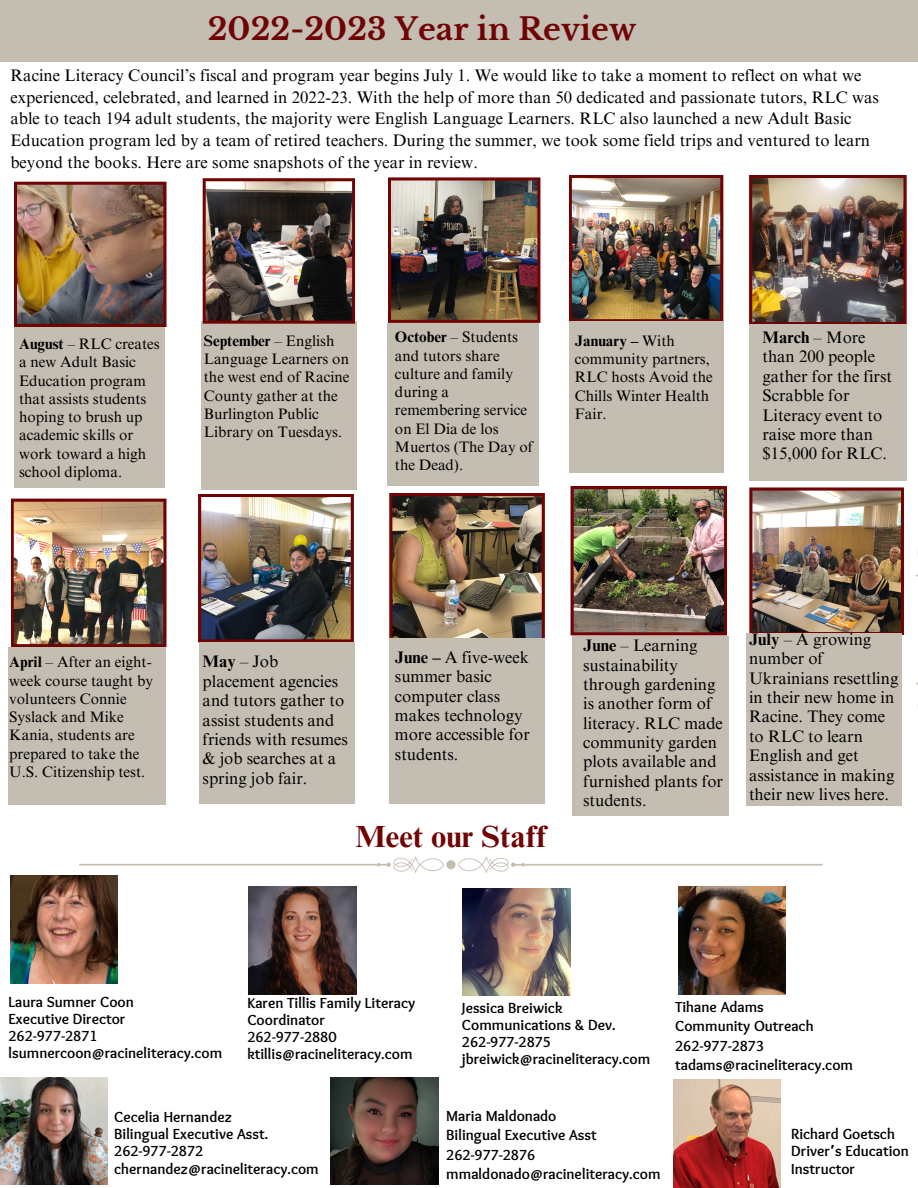
<style>
.page{position:relative;width:918px;height:1188px;background:#fff}
.page>*{position:absolute;margin:0;border:0;box-sizing:border-box;transform-origin:0 0}
.t1{font:700 30.6px "Times NRMT Pro";letter-spacing:.005em;color:#700303}
.t2{font:700 30.3px "Libre Baskerville";letter-spacing:.005em;color:#700303}
.t3{font:16.65px/19.4px "Times NRMT Pro";color:#000}
.t4{font:15.15px/18.1px "Times NRMT Pro";color:#000}
.t5{font:700 15.15px/17.1px "Sukar";color:#000001}
.s1{font-weight:700}
.s2{font-family:"Noto Sans Gurmukhi"}
</style>
<div class="page">
<div style="left:0;top:0;width:918px;height:62px;background:#c4bdb2"></div>
<div style="left:14px;top:328px;width:150px;height:160px;background:#c4bdb2"></div>
<div style="left:201px;top:322px;width:156px;height:168px;background:#c4bdb2"></div>
<div style="left:388px;top:323px;width:151px;height:163px;background:#c4bdb2"></div>
<img style="left:14px;top:182px;width:153px;height:145px">
<img style="left:203px;top:178px;width:152px;height:146px">
<img style="left:388px;top:177px;width:152px;height:146px">
<img style="left:569px;top:175px;width:154px;height:147px">
<img style="left:749px;top:175px;width:158px;height:149px">
<img style="left:11px;top:499px;width:156px;height:148px">
<img style="left:198px;top:494px;width:156px;height:149px">
<img style="left:389px;top:493px;width:156px;height:145px">
<img style="left:571px;top:486px;width:156px;height:149px">
<img style="left:749px;top:487px;width:155px;height:148px">
<div style="left:569px;top:322px;width:154px;height:151px;background:#c4bdb2"></div>
<div style="left:749px;top:324px;width:158px;height:157px;background:#c4bdb2"></div>
<div style="left:8px;top:647px;width:158px;height:157px;background:#c4bdb2"></div>
<div style="left:389px;top:638px;width:156px;height:166px;background:#c4bdb2"></div>
<div style="left:572px;top:636px;width:157px;height:180px;background:#c4bdb2"></div>
<div style="left:747px;top:633px;width:155px;height:173px;background:#c4bdb2"></div>
<img style="left:10px;top:876px;width:108px;height:107px">
<img style="left:249px;top:887px;width:107px;height:107px">
<img style="left:463px;top:888px;width:108px;height:108px">
<img style="left:678px;top:887px;width:108px;height:107px">
<img style="left:0;top:1077px;width:108px;height:108px">
<img style="left:331px;top:1077px;width:107px;height:108px">
<img style="left:673px;top:1080px;width:108px;height:107px">
<svg style="left:79px;top:856px;width:744px;height:17px"></svg>
<div style="left:199px;top:643px;width:156px;height:161px;background:#c4bdb2"></div>
<p class="t2" style="left:208px;top:10px;width:430px">2022-2023 Year in Review</p>
<h2 class="t3" style="left:10px;top:67px;width:870px;line-height:21.6px">Racine Literacy Council’s fiscal and program year begins July 1. We would like to take a moment to reflect on what we experienced, celebrated, and learned in 2022-23. With the help of more than 50 dedicated and passionate tutors, RLC was able to teach 194 adult students, the majority were English Language Learners. RLC also launched a new Adult Basic Education program led by a team of retired teachers. During the summer, we took some field trips and ventured to learn beyond the books. Here are some snapshots of the year in review.</h2>
<h2 class="t4" style="left:19px;top:337px;width:142px"><span class="s1">August</span> – RLC creates a new Adult Basic<br>Education program that assists students hoping to brush up academic skills or work toward a high school diploma.</h2>
<p class="t4" style="left:204px;top:333px;width:147px"><span class="s1">September</span> – English<br>Language Learners on the west end of Racine<br>County gather at the<br>Burlington Public<br>Library on Tuesdays.</p>
<h2 class="t4" style="left:395px;top:330px;width:139px"><span class="s1">October</span> – Students and tutors share culture and family during a remembering service on El Dia de los<br>Muertos (The Day of the Dead).</h2>
<p class="t4" style="left:575px;top:333px;width:139px"><span class="s1">January –</span> With community partners,<br>RLC hosts Avoid the<br>Chills Winter Health<br>Fair.</p>
<h2 class="t3" style="left:763px;top:330px;width:131px"><span class="s1">March</span> – More than 200 people gather for the first<br>Scrabble for<br>Literacy event to raise more than $15,000 for RLC.</h2>
<p class="t4" style="left:9px;top:655px;width:145px"><span class="s1">April</span> – After an eight&shy;week course taught by volunteers Connie<br>Syslack and Mike<br>Kania, students are prepared to take the<br>U.S. Citizenship test.</p>
<h2 class="t3" style="left:395px;top:650px;width:136px"><span class="s1">June –</span> A five-week summer basic computer class makes technology more accessible for students.</h2>
<p class="t3" style="left:583px;top:638px;width:141px"><span class="s1">June</span> – Learning sustainability through gardening is another form of literacy. RLC made community garden plots available and furnished plants for students.</p>
<h2 class="t3" style="left:749px;top:632px;width:151px"><span class="s1">July</span> – A growing number of<br>Ukrainians resettling in their new home in<br>Racine. They come to RLC to learn<br>English and get assistance in making their new lives here.</h2>
<p class="t3" style="left:203px;top:654px;width:147px"><span class="s1">May</span> – Job placement agencies and tutors gather to assist students and friends with resumes &amp; job searches at a spring job fair.</p>
<p class="t1" style="left:356px;top:825px;width:192px">Meet our Staff</p>
<p class="t5" style="left:8px;top:995px;width:215px">Laura Sumner Coon<br>Executive Director<br>262-977-2871 lsumnercoon@racineliteracy.com</p>
<p class="t5" style="left:247px;top:996px;width:169px">Karen Tillis Family Literacy<br>Coordinator<br>262-977-2880 ktillis@racineliteracy.com</p>
<p class="t5" style="left:462px;top:1001px;width:190px">Jessica Breiwick<br>Communications &amp; Dev.<br>262-977-2875 jbreiwick@racineliteracy.com</p>
<p class="t5" style="left:675px;top:998px;width:179px;line-height:19.4px">Tihane Adams<br>Community Outreach<br>262-977-2873 tadams@racineliteracy.com</p>
<h1 class="t5" style="left:114px;top:1110px;width:206px">Cecelia Hernandez<br>Bilingual Executive Asst.<br>262-977-2872 chernandez@racineliteracy.com</h1>
<p class="t5" style="left:446px;top:1108px;width:216px;line-height:19.4px">Maria Maldonado<br>Bilingual Executive Asst<br>262-977-2876 mmaldonado@racineliteracy.com</p>
<p class="t5" style="left:791px;top:1127px;width:119px">Richard Goetsch<br>Driver<span class="s2">’</span>s Education<br>Instructor</p>
</div>
